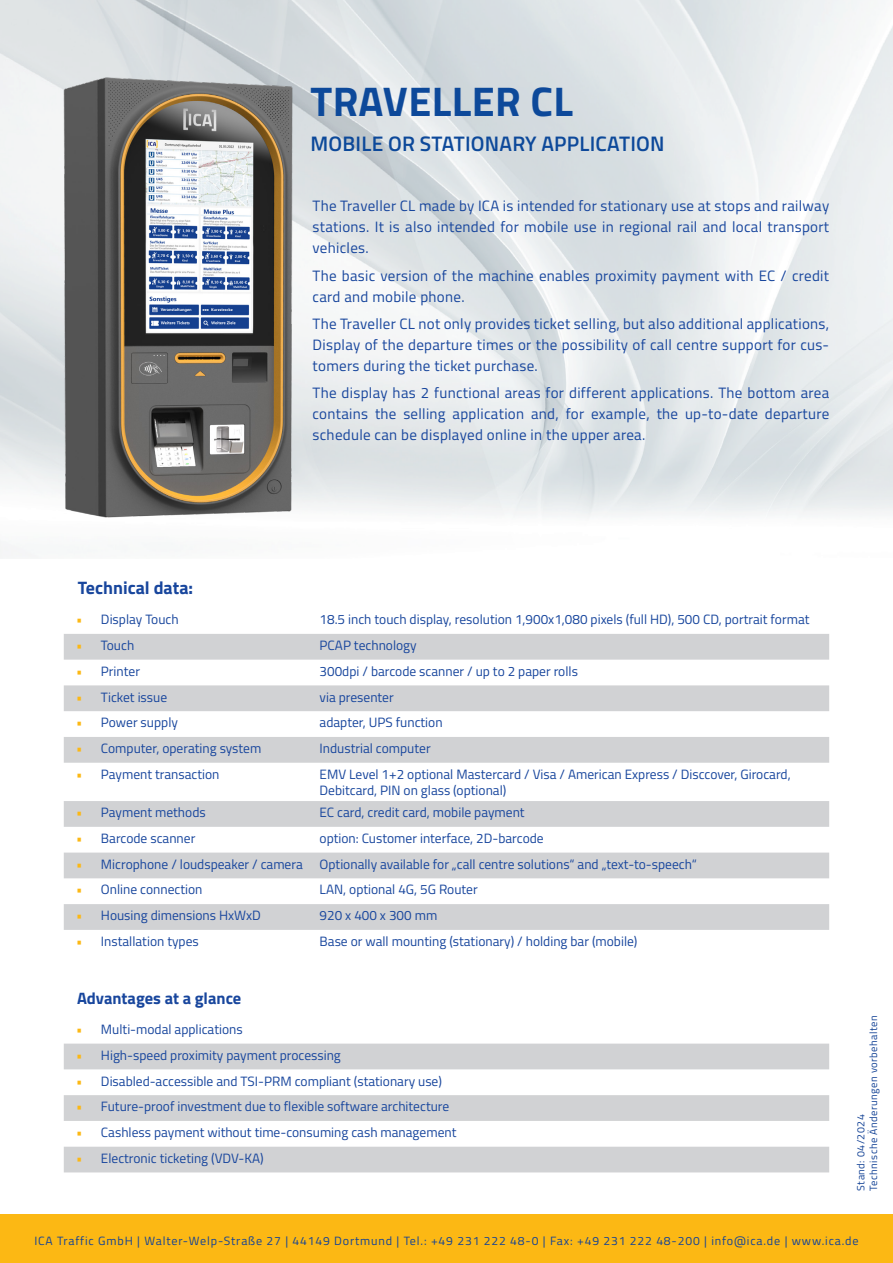
<style>
.page{position:relative;width:893px;height:1263px;background:#fff}
.page>*{position:absolute;margin:0;border:0;box-sizing:border-box;transform-origin:0 0}
.t1{font:700 41.55px "Titillium";letter-spacing:.01em;color:#0d499a}
.t2{font:600 21px "Titillium";letter-spacing:.01em;color:#0d499a}
.t3{font:700 18px "Titillium";color:#18469d}
.t4{font:700 16.5px "Titillium";color:#18469d}
.t5{font:15px/21px "Titillium";letter-spacing:.02em;color:#18469d;text-align:justify}
.t6{font:13.5px/16.2px "Titillium";color:#18469d}
.t7{font:13.5px "Titillium";color:#fcb814}
.t8{font:12px "Titillium";letter-spacing:.07em;color:#144396}
.t9{font:10.5px "Titillium";letter-spacing:.04em;color:#144396}
</style>
<div class="page">
<img style="left:0;top:0;width:893px;height:557px">
<div style="left:0;top:1214px;width:893px;height:49px;background:#fcb814"></div>
<img style="left:60px;top:70px;width:238px;height:455px">
<svg style="left:64px;top:1043px;width:765px;height:129px;fill:#d1d2d4"></svg>
<svg style="left:64px;top:634px;width:765px;height:296px;fill:#d3d4d6"></svg>
<p class="t1" style="left:311px;top:70px;width:264px">TRAVELLER CL</p>
<p class="t2" style="left:310px;top:128px;width:356px">MOBILE OR STATIONARY APPLICATION</p>
<p class="t5" style="left:313px;top:195px;width:518px">The Traveller CL made by ICA is intended for stationary use at stops and railway stations. It is also intended for mobile use in regional rail and local transport vehicles.</p>
<p class="t5" style="left:313px;top:264px;width:518px">The basic version of the machine enables proximity payment with EC / credit card and mobile phone.</p>
<p class="t5" style="left:313px;top:312px;width:518px">The Traveller CL not only provides ticket selling, but also additional applications, Display of the departure times or the possibility of call centre support for cus&shy;tomers during the ticket purchase.</p>
<p class="t5" style="left:313px;top:382px;width:518px">The display has 2 functional areas for different applications. The bottom area contains the selling application and, for example, the up-to-date departure schedule can be displayed online in the upper area.</p>
<p class="t3" style="left:78px;top:573px;width:117px">Technical data:</p>
<p class="t7" style="left:76px;top:610px;width:8px">•</p>
<p class="t6" style="left:101px;top:611px;width:79px">Display Touch</p>
<p class="t6" style="left:320px;top:611px;width:491px">18.5 inch touch display, resolution 1,900x1,080 pixels (full HD), 500 CD, portrait format</p>
<p class="t7" style="left:76px;top:635px;width:8px">•</p>
<p class="t6" style="left:101px;top:636px;width:35px">Touch</p>
<p class="t6" style="left:320px;top:636px;width:99px">PCAP technology</p>
<p class="t7" style="left:76px;top:661px;width:8px">•</p>
<p class="t6" style="left:101px;top:662px;width:41px">Printer</p>
<p class="t6" style="left:320px;top:662px;width:260px">300dpi / barcode scanner / up to 2 paper rolls</p>
<p class="t7" style="left:76px;top:687px;width:8px">•</p>
<p class="t6" style="left:101px;top:688px;width:68px">Ticket issue</p>
<p class="t6" style="left:320px;top:688px;width:76px">via presenter</p>
<p class="t7" style="left:76px;top:713px;width:8px">•</p>
<p class="t6" style="left:101px;top:714px;width:79px">Power supply</p>
<p class="t6" style="left:320px;top:714px;width:125px">adapter, UPS function</p>
<p class="t7" style="left:76px;top:738px;width:8px">•</p>
<p class="t6" style="left:101px;top:740px;width:162px">Computer, operating system</p>
<p class="t6" style="left:320px;top:740px;width:113px">Industrial computer</p>
<p class="t7" style="left:76px;top:764px;width:8px">•</p>
<p class="t6" style="left:101px;top:765px;width:120px">Payment transaction</p>
<p class="t6" style="left:320px;top:765px;width:473px">EMV Level 1+2 optional Mastercard / Visa / American Express / Disccover, Girocard,<br>Debitcard, PIN on glass (optional)</p>
<p class="t7" style="left:76px;top:802px;width:8px">•</p>
<p class="t6" style="left:101px;top:804px;width:106px">Payment methods</p>
<p class="t6" style="left:320px;top:804px;width:207px">EC card, credit card, mobile payment</p>
<p class="t7" style="left:76px;top:828px;width:8px">•</p>
<p class="t6" style="left:101px;top:829px;width:96px">Barcode scanner</p>
<p class="t6" style="left:320px;top:829px;width:226px">option: Customer interface, 2D-barcode</p>
<p class="t7" style="left:76px;top:854px;width:8px">•</p>
<p class="t6" style="left:101px;top:855px;width:203px">Microphone / loudspeaker / camera</p>
<p class="t6" style="left:320px;top:855px;width:379px">Optionally available for „call centre solutions“ and „text-to-speech“</p>
<p class="t7" style="left:76px;top:880px;width:8px">•</p>
<p class="t6" style="left:101px;top:881px;width:103px">Online connection</p>
<p class="t6" style="left:320px;top:881px;width:160px">LAN, optional 4G, 5G Router</p>
<p class="t7" style="left:76px;top:906px;width:8px">•</p>
<p class="t6" style="left:101px;top:907px;width:162px">Housing dimensions HxWxD</p>
<p class="t6" style="left:320px;top:907px;width:119px">920 x 400 x 300 mm</p>
<p class="t7" style="left:76px;top:931px;width:8px">•</p>
<p class="t6" style="left:101px;top:932px;width:99px">Installation types</p>
<p class="t6" style="left:320px;top:932px;width:319px">Base or wall mounting (stationary) / holding bar (mobile)</p>
<p class="t4" style="left:77px;top:985px;width:166px">Advantages at a glance</p>
<p class="t7" style="left:76px;top:1019px;width:8px">•</p>
<p class="t6" style="left:101px;top:1020px;width:143px">Multi-modal applications</p>
<p class="t7" style="left:76px;top:1045px;width:8px">•</p>
<p class="t6" style="left:101px;top:1046px;width:241px">High-speed proximity payment processing</p>
<p class="t7" style="left:76px;top:1071px;width:8px">•</p>
<p class="t6" style="left:101px;top:1072px;width:342px">Disabled-accessible and TSI-PRM compliant (stationary use)</p>
<p class="t7" style="left:76px;top:1097px;width:8px">•</p>
<p class="t6" style="left:101px;top:1098px;width:350px">Future-proof investment due to flexible software architecture</p>
<p class="t7" style="left:76px;top:1122px;width:8px">•</p>
<p class="t6" style="left:101px;top:1123px;width:357px">Cashless payment without time-consuming cash management</p>
<p class="t7" style="left:76px;top:1148px;width:8px">•</p>
<p class="t6" style="left:101px;top:1149px;width:164px">Electronic ticketing (VDV-KA)</p>
<p class="t9" style="left:866px;top:1191px;width:177px;rotate:-90deg">Technische Änderungen vorbehalten</p>
<p class="t9" style="left:853px;top:1191px;width:78px;rotate:-90deg">Stand: 04/2024</p>
<p class="t8" style="left:34px;top:1231px;width:826px">ICA Traffic GmbH | Walter-Welp-Straße 27 | 44149 Dortmund | Tel.: +49 231 222 48-0 | Fax: +49 231 222 48-200 | info@ica.de | www.ica.de</p>
</div>
